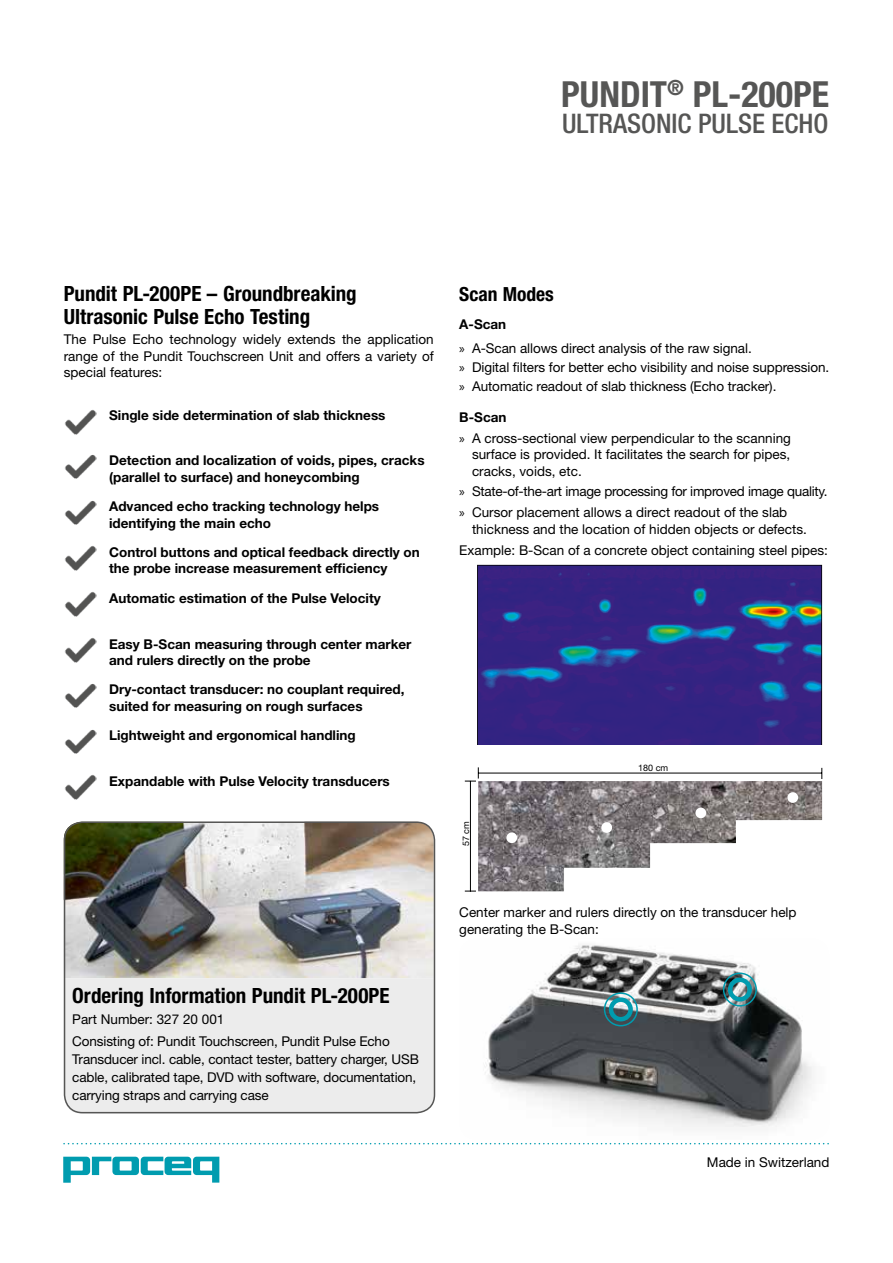
<style>
.page{position:relative;width:893px;height:1263px;background:#fff}
.page>*{position:absolute;margin:0;border:0;box-sizing:border-box;transform-origin:0 0}
.t1{font:700 condensed 36px "Helvetica Neue";color:#565655}
.t2{font:500 condensed 27px "Helvetica Neue";color:#565655}
.t3{font:700 condensed 21px/22.5px "Helvetica Neue";color:#000}
.t4{font:700 condensed 19.5px "Helvetica Neue";color:#000}
.t5{font:13.5px/16.5px "Helvetica Neue";color:#000}
.t6{font:700 13.5px/16.5px "Helvetica Neue";color:#000}
.t7{font:13.5px/20.7px "Helvetica Neue";letter-spacing:-.02em;color:#000}
.t8{font:9px "Helvetica Neue";color:#000}
.s1{font-weight:700}
.s2{font-family:"Myriad Pro"}
</style>
<div class="page">
<svg style="left:63px;top:1157px;width:156px;height:26px"></svg>
<svg style="left:64px;top:1143px;width:764px;height:1px"></svg>
<img style="left:64px;top:410px;width:33px;height:25px">
<img style="left:64px;top:455px;width:33px;height:24px">
<img style="left:64px;top:501px;width:33px;height:24px">
<img style="left:64px;top:546px;width:33px;height:25px">
<img style="left:64px;top:592px;width:33px;height:25px">
<img style="left:64px;top:638px;width:33px;height:25px">
<img style="left:64px;top:684px;width:33px;height:24px">
<img style="left:64px;top:730px;width:33px;height:24px">
<img style="left:64px;top:775px;width:33px;height:25px">
<img style="left:478px;top:781px;width:344px;height:110px">
<div style="left:506px;top:832px;width:11px;height:11px;background:#fff;border-radius:50%"></div>
<div style="left:601px;top:822px;width:11px;height:11px;background:#fff;border-radius:50%"></div>
<div style="left:695px;top:807px;width:11px;height:11px;background:#fff;border-radius:50%"></div>
<div style="left:787px;top:792px;width:11px;height:11px;background:#fff;border-radius:50%"></div>
<hr style="left:478px;top:773px;width:344px;height:1px;background:#000">
<hr style="left:470px;top:781px;width:1px;height:110px;background:#000">
<svg style="left:465px;top:767px;width:14px;height:15px"></svg>
<img style="left:477px;top:565px;width:346px;height:179px">
<img style="left:64px;top:822px;width:370px;height:156px">
<div style="left:64px;top:978px;width:370px;height:135px;background:#ececec"></div>
<img style="left:484px;top:945px;width:328px;height:182px">
<div style="left:64px;top:821px;width:371px;height:292px;border:2px solid #565655;border-radius:18px"></div>
<div style="left:609px;top:997px;width:24px;height:24px;border:4px solid #009caf;border-radius:50%"></div>
<div style="left:604px;top:992px;width:34px;height:34px;border:2px solid #009caf;border-radius:50%"></div>
<div style="left:728px;top:977px;width:24px;height:24px;border:4px solid #009caf;border-radius:50%"></div>
<div style="left:723px;top:972px;width:34px;height:34px;border:2px solid #009caf;border-radius:50%"></div>
<h1 class="t1" style="left:561px;top:72px;width:269px">PUNDIT<sup>®</sup> PL-200PE</h1>
<h2 class="t2" style="left:562px;top:107px;width:268px">ULTRASONIC PULSE ECHO</h2>
<h3 class="t3" style="left:64px;top:282px;width:294px">Pundit PL-200PE – Groundbreaking<br>Ultrasonic Pulse Echo Testing</h3>
<p class="t5" style="left:64px;top:331px;width:371px;text-align:justify">The Pulse Echo technology widely extends the application range of the Pundit Touchscreen Unit and offers a variety of special features:</p>
<p class="t6" style="left:109px;top:406px;width:278px">Single side determination of slab thickness</p>
<p class="t6" style="left:109px;top:452px;width:317px">Detection and localization of voids, pipes, cracks (parallel to surface) and honeycombing</p>
<p class="t6" style="left:109px;top:498px;width:272px">Advanced echo tracking technology helps identifying the main echo</p>
<p class="t6" style="left:109px;top:544px;width:312px">Control buttons and optical feedback directly on the probe increase measurement efficiency</p>
<p class="t6" style="left:109px;top:589px;width:273px">Automatic estimation of the Pulse Velocity</p>
<p class="t6" style="left:109px;top:635px;width:304px">Easy B-Scan measuring through center marker and rulers directly on the probe</p>
<p class="t6" style="left:109px;top:681px;width:297px">Dry-contact transducer: no couplant required, suited for measuring on rough surfaces</p>
<p class="t6" style="left:109px;top:727px;width:248px">Lightweight and ergonomical handling</p>
<p class="t6" style="left:109px;top:773px;width:282px">Expandable with Pulse Velocity transducers</p>
<h3 class="t3" style="left:72px;top:984px;width:319px">Ordering Information Pundit PL-200PE</h3>
<p class="t5" style="left:72px;top:1007px;width:319px;line-height:22.2px">Part Number: 327 20 001<br>Consisting of: Pundit Touchscreen, Pundit Pulse Echo</p>
<p class="t5" style="left:72px;top:1050px;width:348px;line-height:18px">Transducer incl. cable, contact tester, battery charger, USB cable, calibrated tape, DVD with software, documentation, carrying straps and carrying case</p>
<h3 class="t4" style="left:459px;top:282px;width:96px">Scan Modes</h3>
<p class="t5" style="left:459px;top:312px;width:294px;line-height:23.5px"><span class="s1">A-Scan<br></span><span class="s2">»</span> A-Scan allows direct analysis of the raw signal.</p>
<p class="t5" style="left:459px;top:357px;width:371px;line-height:19.2px"><span class="s2">»</span> Digital filters for better echo visibility and noise suppression. <span class="s2">»</span> Automatic readout of slab thickness (Echo tracker).</p>
<p class="t5" style="left:459px;top:407px;width:333px;line-height:20.7px"><span class="s1">B-Scan<br></span><span class="s2">»</span> A cross-sectional view perpendicular to the scanning</p>
<p class="t5" style="left:472px;top:446px;width:320px">surface is provided. It facilitates the search for pipes, cracks, voids, etc.</p>
<p class="t7" style="left:459px;top:481px;width:370px"><span class="s2">»</span> State-of-the-art image processing for improved image quality. <span class="s2">»</span> Cursor placement allows a direct readout of the slab</p>
<p class="t5" style="left:459px;top:518px;width:370px;line-height:20.7px;text-indent:13px">thickness and the location of hidden objects or defects.<br>Example: B-Scan of a concrete object containing steel pipes:</p>
<p class="t8" style="left:461px;top:846px;width:27px;rotate:-90deg">57 cm</p>
<p class="t8" style="left:638px;top:762px;width:32px">180 cm</p>
<p class="t5" style="left:459px;top:904px;width:339px">Center marker and rulers directly on the transducer help generating the B-Scan:</p>
<p class="t5" style="left:707px;top:1154px;width:124px">Made in Switzerland</p>
</div>
